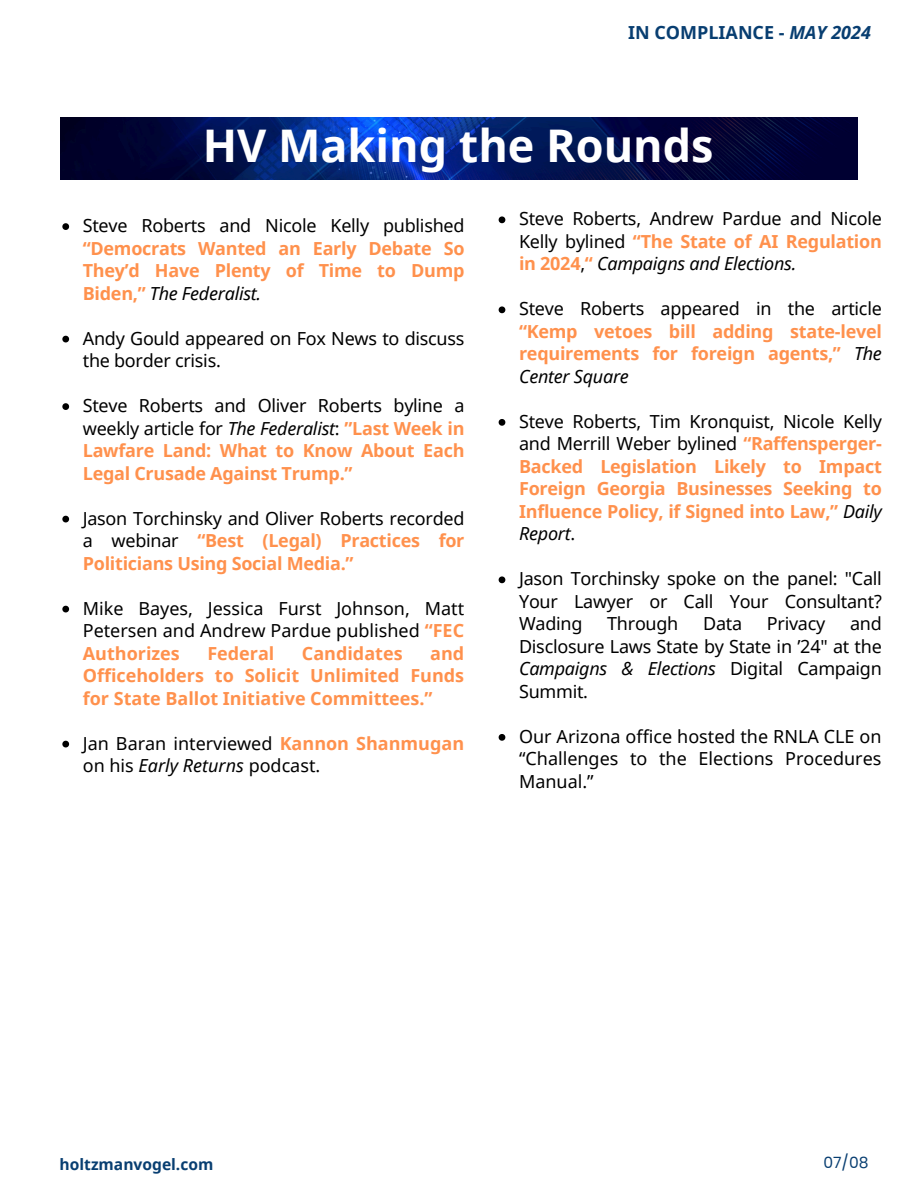
<style>
.page{position:relative;width:918px;height:1188px;background:#fff}
.page>*{position:absolute;margin:0;border:0;box-sizing:border-box;transform-origin:0 0}
.t1{font:700 45px "Noto Sans";color:#fff}
.t2{font:700 18px/22.5px "Noto Sans";letter-spacing:-.015em;color:#ff914d;text-align:justify}
.t3{font:18px/22.5px "Noto Sans";letter-spacing:-.015em;color:#000;text-align:justify}
.t4{font:700 18px "Noto Sans";color:#083e71}
.t5{font:700 15.6px "Noto Sans";color:#083e71}
.t6{font:15.45px "Poppins";color:#083e71}
.s1{font-style:italic}
.s2{font-weight:400;color:#000}
.s3{font-weight:400;font-style:italic;color:#000}
.s4{font-weight:700;color:#ff914d}
</style>
<div class="page">
<img style="left:60px;top:118px;width:798px;height:62px">
<svg style="left:62px;top:223px;width:7px;height:7px"></svg>
<svg style="left:62px;top:336px;width:7px;height:6px"></svg>
<svg style="left:62px;top:403px;width:7px;height:7px"></svg>
<svg style="left:62px;top:516px;width:7px;height:6px"></svg>
<svg style="left:62px;top:606px;width:7px;height:6px"></svg>
<svg style="left:62px;top:741px;width:7px;height:6px"></svg>
<svg style="left:499px;top:216px;width:6px;height:7px"></svg>
<svg style="left:499px;top:306px;width:6px;height:7px"></svg>
<svg style="left:499px;top:419px;width:6px;height:7px"></svg>
<svg style="left:499px;top:576px;width:6px;height:7px"></svg>
<svg style="left:499px;top:734px;width:6px;height:7px"></svg>
<h1 class="t4" style="left:628px;top:20px;width:244px">IN COMPLIANCE - <span class="s1">MAY 2024</span></h1>
<p class="t1" style="left:203px;top:114px;width:512px">HV Making the Rounds</p>
<p class="t2" style="left:83px;top:214px;width:383px"><span class="s2">Steve Roberts and Nicole Kelly published </span>“Democrats Wanted an Early Debate So They’d Have Plenty of Time to Dump Biden,” <span class="s3">The Federalist.</span></p>
<p class="t3" style="left:83px;top:326px;width:383px">Andy Gould appeared on Fox News to discuss the border crisis.</p>
<p class="t2" style="left:83px;top:394px;width:383px"><span class="s2">Steve Roberts and Oliver Roberts byline a weekly article for</span> <span class="s3">The Federalist</span><span class="s2">:</span> ”Last Week in Lawfare Land: What to Know About Each Legal Crusade Against Trump.”</p>
<p class="t2" style="left:83px;top:506px;width:383px"><span class="s2">Jason Torchinsky and Oliver Roberts recorded a webinar</span> “Best (Legal) Practices for Politicians Using Social Media.”</p>
<p class="t3" style="left:83px;top:596px;width:383px">Mike Bayes, Jessica Furst Johnson, Matt Petersen and Andrew Pardue published <span class="s4">“FEC Authorizes</span></p>
<p class="t2" style="left:83px;top:641px;width:383px;text-indent:347px">and Officeholders to Solicit Unlimited Funds for State Ballot Initiative Committees.”</p>
<p class="t3" style="left:83px;top:731px;width:383px">Jan Baran interviewed <span class="s4">Kannon Shanmugan </span>on his <span class="s1">Early Returns</span> podcast.</p>
<p class="t2" style="left:207px;top:641px;width:69px">Federal</p>
<p class="t2" style="left:302px;top:641px;width:102px">Candidates</p>
<p class="t3" style="left:519px;top:207px;width:364px">Steve Roberts, Andrew Pardue and Nicole Kelly bylined <span class="s4">“The State of AI Regulation in 2024</span>,<span class="s4">“</span> <span class="s1">Campaigns and Elections.</span></p>
<p class="t2" style="left:519px;top:297px;width:364px"><span class="s2">Steve Roberts appeared in the article </span>“Kemp vetoes bill adding state-level requirements for foreign agents,” <span class="s3">The Center Square</span></p>
<p class="t2" style="left:519px;top:410px;width:364px"><span class="s2">Steve Roberts, Tim Kronquist, Nicole Kelly and Merrill Weber bylined</span> “Raffensperger-Backed Legislation Likely to Impact Foreign Georgia Businesses Seeking to Influence Policy, if Signed into Law,” <span class="s3">Daily Report</span><span class="s2">.</span></p>
<h4 class="t3" style="left:519px;top:567px;width:364px">Jason Torchinsky spoke on the panel: "Call Your Lawyer or Call Your Consultant?<br>Wading</h4>
<h4 class="t3" style="left:519px;top:612px;width:364px;text-indent:331px">and Disclosure Laws State by State in ’24" at the <span class="s1">Campaigns &amp; Elections</span> Digital Campaign Summit.</h4>
<p class="t3" style="left:519px;top:725px;width:364px">Our Arizona office hosted the RNLA CLE on “Challenges to the Elections Procedures Manual.”</p>
<h4 class="t3" style="left:607px;top:612px;width:73px">Through</h4>
<h4 class="t3" style="left:703px;top:612px;width:41px">Data</h4>
<h4 class="t3" style="left:767px;top:612px;width:60px">Privacy</h4>
<p class="t5" style="left:60px;top:1154px;width:155px">holtzmanvogel.com</p>
<p class="t6" style="left:823px;top:1151px;width:47px">07/08</p>
</div>
